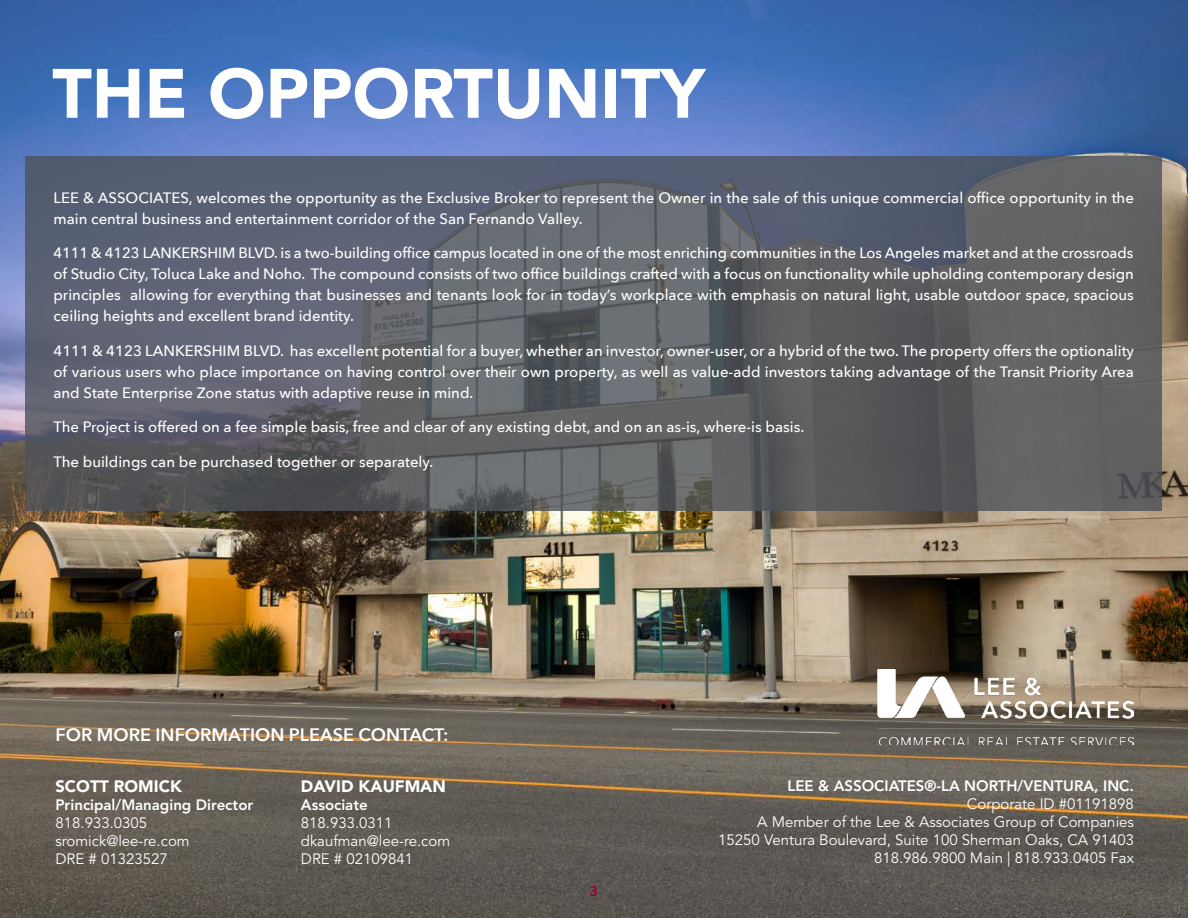
<style>
.page{position:relative;width:1188px;height:918px;background:#fff}
.page>*{position:absolute;margin:0;border:0;box-sizing:border-box;transform-origin:0 0}
.t1{font:900 69px "Avenir LT Std";color:#fff}
.t2{font:600 18px "Avenir Next";color:#fff}
.t3{font:900 16.5px "Avenir LT Std";color:#fff}
.t4{font:500 15px/21px "Avenir Next";color:#fff;text-align:justify}
.t5{font:15px/18px "Avenir LT Std";color:#fff}
.t6{font:800 15px "Avenir LT Std";color:#fff}
.t7{font:600 14.25px "Avenir Next";color:#98002e}
</style>
<div class="page">
<img style="left:0;top:0;width:1188px;height:918px">
<svg style="left:25px;top:157px;width:1137px;height:354px;background:#5d6068"></svg>
<img style="left:878px;top:669px;width:256px;height:75px">
<h1 class="t1" style="left:52px;top:52px;width:654px">THE OPPORTUNITY</h1>
<p class="t4" style="left:53px;top:186px;width:1082px">LEE &amp; ASSOCIATES, welcomes the opportunity as the Exclusive Broker to represent the Owner in the sale of this unique commercial office opportunity in the main central business and entertainment corridor of the San Fernando Valley.</p>
<p class="t4" style="left:53px;top:242px;width:1082px">4111 &amp; 4123 LANKERSHIM BLVD. is a two-building office campus located in one of the most enriching communities in the Los Angeles market and at the crossroads of Studio City, Toluca Lake and Noho. The compound consists of two office buildings crafted with a focus on functionality while upholding contemporary design principles allowing for everything that businesses and tenants look for in today’s workplace with emphasis on natural light, usable outdoor space, spacious ceiling heights and excellent brand identity.</p>
<p class="t4" style="left:53px;top:339px;width:1082px">4111 &amp; 4123 LANKERSHIM BLVD. has excellent potential for a buyer, whether an investor, owner-user, or a hybrid of the two. The property offers the optionality of various users who place importance on having control over their own property, as well as value-add investors taking advantage of the Transit Priority Area and State Enterprise Zone status with adaptive reuse in mind.</p>
<p class="t4" style="left:53px;top:416px;width:752px">The Project is offered on a fee simple basis, free and clear of any existing debt, and on an as-is, where-is basis.</p>
<p class="t4" style="left:53px;top:450px;width:382px">The buildings can be purchased together or separately.</p>
<p class="t2" style="left:56px;top:719px;width:394px">FOR MORE INFORMATION PLEASE CONTACT:</p>
<p class="t3" style="left:301px;top:777px;width:147px">DAVID KAUFMAN</p>
<p class="t6" style="left:301px;top:796px;width:68px">Associate</p>
<p class="t5" style="left:301px;top:815px;width:151px">818.933.0311 dkaufman@lee-re.com<br>DRE # 02109841</p>
<p class="t3" style="left:56px;top:777px;width:128px">SCOTT ROMICK</p>
<p class="t6" style="left:56px;top:796px;width:199px">Principal/Managing Director</p>
<p class="t5" style="left:56px;top:815px;width:136px">818.933.0305 sromick@lee-re.com<br>DRE # 01323527</p>
<p class="t7" style="left:590px;top:879px;width:10px">3</p>
<p class="t6" style="left:788px;top:777px;width:348px">LEE &amp; ASSOCIATES®-LA NORTH/VENTURA, INC.</p>
<p class="t5" style="left:718px;top:796px;width:417px;text-align:right">Corporate ID #01191898<br>A Member of the Lee &amp; Associates Group of Companies 15250 Ventura Boulevard, Suite 100 Sherman Oaks, CA 91403<br>818.986.9800 Main | 818.933.0405 Fax</p>
</div>
